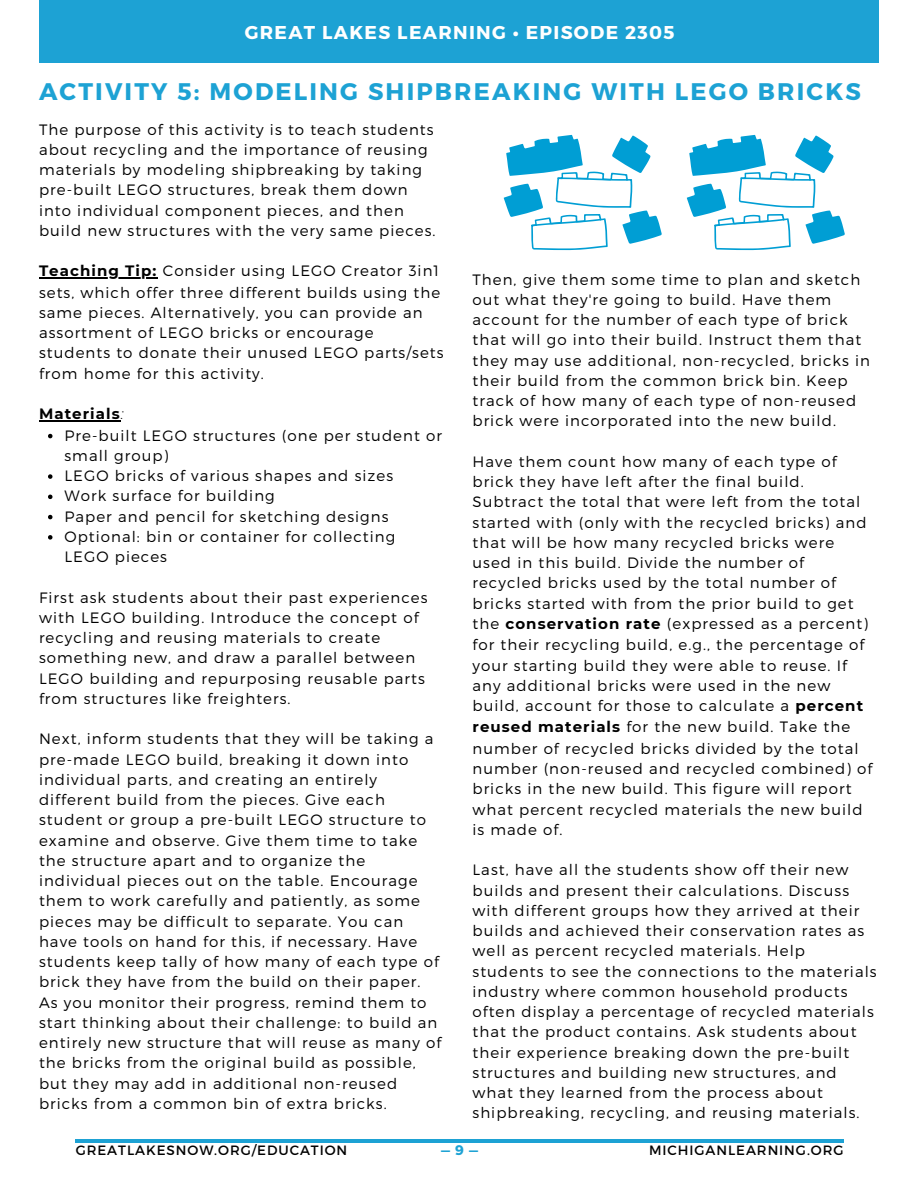
<style>
.page{position:relative;width:918px;height:1188px;background:#fff}
.page>*{position:absolute;margin:0;border:0;box-sizing:border-box;transform-origin:0 0}
.t1{font:700 24px "Montserrat";letter-spacing:.09em;color:#1da2d4}
.t2{font:700 18.6px "Montserrat";letter-spacing:.07em;color:#fff}
.t3{font:300 15px/20.2px "Montserrat";letter-spacing:.07em;color:#000}
.t4{font:700 15px "Montserrat";letter-spacing:.07em;color:#000}
.t5{font:700 13.95px "Montserrat";color:#1da2d4}
.t6{font:13.5px "Montserrat";letter-spacing:.07em;color:#000}
.s1{font-weight:700}
.s2{font-weight:300;font-style:italic}
</style>
<div class="page">
<div style="left:39px;top:0;width:839px;height:63px;background:#1da2d4"></div>
<hr style="left:76px;top:1139px;width:768px;height:4px;background:#1da2d4">
<svg style="left:48px;top:434px;width:4px;height:4px"></svg>
<svg style="left:48px;top:474px;width:4px;height:5px"></svg>
<svg style="left:48px;top:495px;width:4px;height:4px"></svg>
<svg style="left:48px;top:515px;width:4px;height:4px"></svg>
<svg style="left:48px;top:535px;width:4px;height:5px"></svg>
<hr style="left:39px;top:277px;width:119px;height:2px;background:#000">
<hr style="left:39px;top:420px;width:82px;height:1px;background:#000">
<svg style="left:686px;top:134px;width:159px;height:117px"></svg>
<svg style="left:503px;top:134px;width:159px;height:117px"></svg>
<p class="t2" style="left:245px;top:21px;width:431px">GREAT LAKES LEARNING • EPISODE 2305</p>
<p class="t1" style="left:39px;top:76px;width:823px">ACTIVITY 5: MODELING SHIPBREAKING WITH LEGO BRICKS</p>
<p class="t3" style="left:39px;top:118px;width:398px">The purpose of this activity is to teach students about recycling and the importance of reusing materials by modeling shipbreaking by taking pre-built LEGO structures, break them down into individual component pieces, and then build new structures with the very same pieces.</p>
<p class="t3" style="left:39px;top:260px;width:406px"><span class="s1">Teaching Tip:</span> Consider using LEGO Creator 3in1 sets, which offer three different builds using the same pieces. Alternatively, you can provide an assortment of LEGO bricks or encourage students to donate their unused LEGO parts/sets from home for this activity.</p>
<p class="t4" style="left:39px;top:405px;width:86px">Materials<span class="s2">:</span></p>
<p class="t3" style="left:64px;top:424px;width:379px">Pre-built LEGO structures (one per student or small group)</p>
<p class="t3" style="left:64px;top:465px;width:330px">LEGO bricks of various shapes and sizes</p>
<p class="t3" style="left:64px;top:485px;width:212px">Work surface for building</p>
<p class="t3" style="left:64px;top:505px;width:326px">Paper and pencil for sketching designs</p>
<p class="t3" style="left:64px;top:526px;width:332px">Optional: bin or container for collecting<br>LEGO pieces</p>
<p class="t3" style="left:39px;top:586px;width:390px">First ask students about their past experiences with LEGO building. Introduce the concept of recycling and reusing materials to create something new, and draw a parallel between LEGO building and repurposing reusable parts from structures like freighters.</p>
<p class="t3" style="left:39px;top:728px;width:404px">Next, inform students that they will be taking a pre-made LEGO build, breaking it down into individual parts, and creating an entirely different build from the pieces. Give each student or group a pre-built LEGO structure to examine and observe. Give them time to take the structure apart and to organize the individual pieces out on the table. Encourage them to work carefully and patiently, as some pieces may be difficult to separate. You can have tools on hand for this, if necessary. Have students keep tally of how many of each type of brick they have from the build on their paper.<br>As you monitor their progress, remind them to start thinking about their challenge: to build an entirely new structure that will reuse as many of the bricks from the original build as possible, but they may add in additional non-reused bricks from a common bin of extra bricks.</p>
<p class="t3" style="left:473px;top:268px;width:399px">Then, give them some time to plan and sketch out what they're going to build. Have them account for the number of each type of brick that will go into their build. Instruct them that they may use additional, non-recycled, bricks in their build from the common brick bin. Keep track of how many of each type of non-reused brick were incorporated into the new build.</p>
<p class="t3" style="left:473px;top:451px;width:402px">Have them count how many of each type of brick they have left after the final build.<br>Subtract the total that were left from the total started with (only with the recycled bricks) and that will be how many recycled bricks were used in this build. Divide the number of recycled bricks used by the total number of bricks started with from the prior build to get the <span class="s1">conservation rate</span> (expressed as a percent) for their recycling build, e.g., the percentage of your starting build they were able to reuse. If any additional bricks were used in the new build, account for those to calculate a <span class="s1">percent reused materials</span> for the new build. Take the number of recycled bricks divided by the total number (non-reused and recycled combined) of bricks in the new build. This figure will report what percent recycled materials the new build is made of.</p>
<p class="t3" style="left:473px;top:859px;width:406px">Last, have all the students show off their new builds and present their calculations. Discuss with different groups how they arrived at their builds and achieved their conservation rates as well as percent recycled materials. Help students to see the connections to the materials industry where common household products often display a percentage of recycled materials that the product contains. Ask students about their experience breaking down the pre-built structures and building new structures, and what they learned from the process about shipbreaking, recycling, and reusing materials.</p>
<p class="t6" style="left:76px;top:1141px;width:273px">GREATLAKESNOW.ORG/EDUCATION</p>
<p class="t5" style="left:441px;top:1141px;width:39px">—9—</p>
<p class="t6" style="left:649px;top:1141px;width:196px">MICHIGANLEARNING.ORG</p>
</div>
